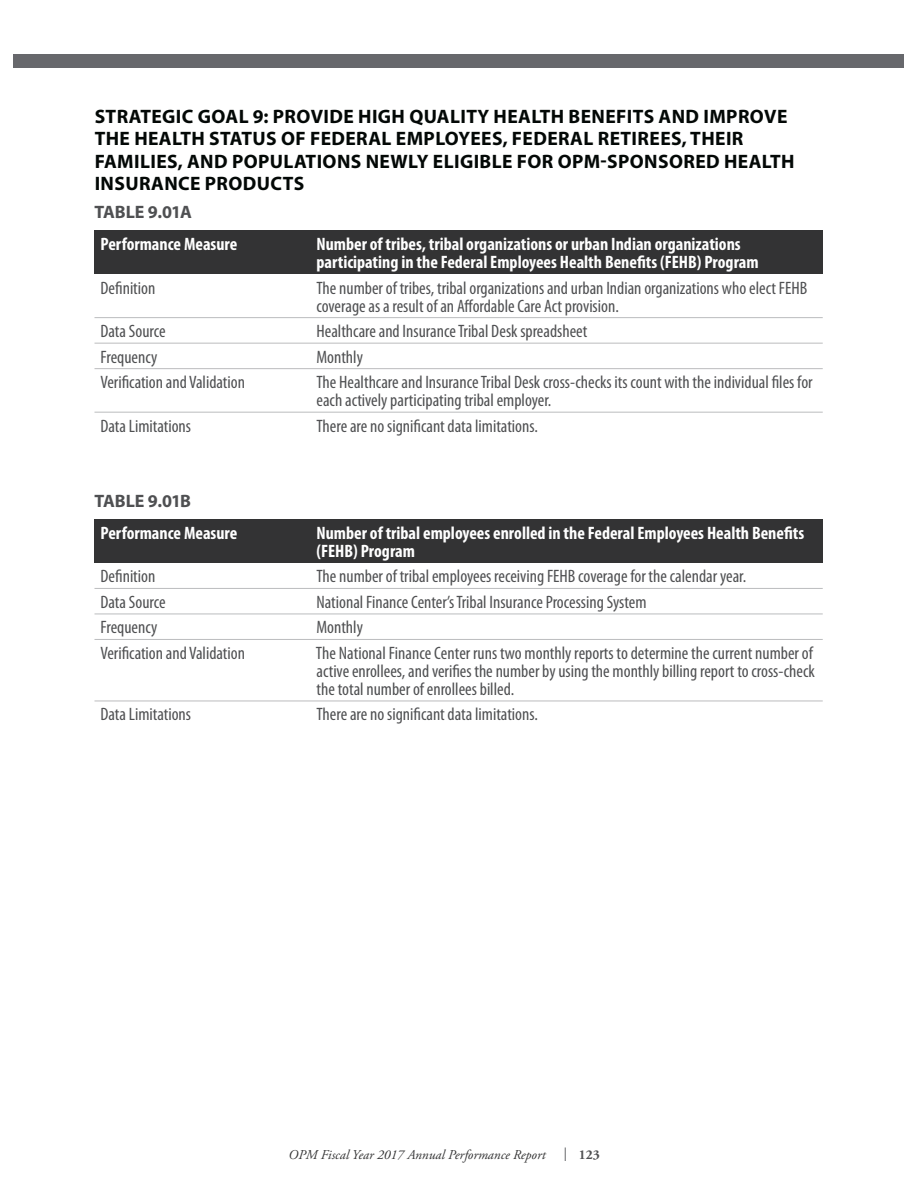
<style>
.page{position:relative;width:918px;height:1188px;background:#fff}
.page>*{position:absolute;margin:0;border:0;box-sizing:border-box;transform-origin:0 0}
.t1{font:700 19.5px/22.5px "Myriad Pro";letter-spacing:.02em;color:#030806}
.t2{font:condensed 18px/18px "Myriad Pro";color:#4f5052}
.t3{font:700 condensed 18px/18px "Myriad Pro";color:#fff}
.t4{font:700 18px "Myriad Pro";letter-spacing:-.025em;color:#4f5052}
.t5{font:italic 13.5px "Adobe Garamond Pro";color:#333334}
.t6{font:700 13.5px "Adobe Garamond Pro";color:#4f5052}
</style>
<div class="page">
<div style="left:14px;top:54px;width:890px;height:14px;background:#67686c"></div>
<svg style="left:565px;top:1148px;width:1px;height:13px"></svg>
<hr style="left:94px;top:317px;width:729px;height:1px;background:#bbbcbe">
<hr style="left:94px;top:343px;width:729px;height:1px;background:#bbbcbe">
<hr style="left:94px;top:368px;width:729px;height:1px;background:#bbbcbe">
<hr style="left:94px;top:412px;width:729px;height:1px;background:#bbbcbe">
<hr style="left:94px;top:588px;width:729px;height:1px;background:#bbbcbe">
<hr style="left:94px;top:614px;width:729px;height:1px;background:#bbbcbe">
<hr style="left:94px;top:639px;width:729px;height:1px;background:#bbbcbe">
<hr style="left:94px;top:701px;width:729px;height:1px;background:#bbbcbe">
<div style="left:94px;top:231px;width:216px;height:43px;background:#333334"></div>
<div style="left:310px;top:231px;width:513px;height:43px;background:#333334"></div>
<div style="left:94px;top:519px;width:216px;height:44px;background:#333334"></div>
<div style="left:310px;top:519px;width:513px;height:44px;background:#333334"></div>
<h3 class="t1" style="left:95px;top:107px;width:702px">STRATEGIC GOAL 9: PROVIDE HIGH QUALITY HEALTH BENEFITS AND IMPROVE THE HEALTH STATUS OF FEDERAL EMPLOYEES, FEDERAL RETIREES, THEIR FAMILIES, AND POPULATIONS NEWLY ELIGIBLE FOR OPM-SPONSORED HEALTH INSURANCE PRODUCTS</h3>
<h4 class="t4" style="left:94px;top:205px;width:99px">TABLE 9.01A</h4>
<p class="t3" style="left:100px;top:237px;width:138px">Performance Measure</p>
<p class="t3" style="left:316px;top:237px;width:444px">Number of tribes, tribal organizations or urban Indian organizations participating in the Federal Employees Health Benefits (FEHB) Program</p>
<p class="t2" style="left:100px;top:280px;width:56px">Definition</p>
<p class="t2" style="left:316px;top:280px;width:492px">The number of tribes, tribal organizations and urban Indian organizations who elect FEHB coverage as a result of an Affordable Care Act provision.</p>
<p class="t2" style="left:100px;top:324px;width:67px">Data Source</p>
<p class="t2" style="left:316px;top:324px;width:272px">Healthcare and Insurance Tribal Desk spreadsheet</p>
<p class="t2" style="left:100px;top:349px;width:58px">Frequency</p>
<p class="t2" style="left:316px;top:349px;width:48px">Monthly</p>
<p class="t2" style="left:100px;top:375px;width:146px">Verification and Validation</p>
<p class="t2" style="left:316px;top:375px;width:498px">The Healthcare and Insurance Tribal Desk cross-checks its count with the individual files for each actively participating tribal employer.</p>
<p class="t2" style="left:100px;top:418px;width:92px">Data Limitations</p>
<p class="t2" style="left:317px;top:418px;width:223px">There are no significant data limitations.</p>
<h4 class="t4" style="left:94px;top:494px;width:98px">TABLE 9.01B</h4>
<p class="t3" style="left:100px;top:526px;width:138px">Performance Measure</p>
<p class="t3" style="left:316px;top:526px;width:489px">Number of tribal employees enrolled in the Federal Employees Health Benefits (FEHB) Program</p>
<p class="t2" style="left:100px;top:569px;width:56px">Definition</p>
<p class="t2" style="left:316px;top:569px;width:431px">The number of tribal employees receiving FEHB coverage for the calendar year.</p>
<p class="t2" style="left:100px;top:595px;width:67px">Data Source</p>
<p class="t2" style="left:316px;top:595px;width:332px">National Finance Center’s Tribal Insurance Processing System</p>
<p class="t2" style="left:100px;top:620px;width:58px">Frequency</p>
<p class="t2" style="left:316px;top:620px;width:48px">Monthly</p>
<p class="t2" style="left:100px;top:646px;width:146px">Verification and Validation</p>
<p class="t2" style="left:316px;top:646px;width:500px;text-align:justify">The National Finance Center runs two monthly reports to determine the current number of active enrollees, and verifies the number by using the monthly billing report to cross-check the total number of enrollees billed.</p>
<p class="t2" style="left:100px;top:707px;width:92px">Data Limitations</p>
<p class="t2" style="left:317px;top:707px;width:223px">There are no significant data limitations.</p>
<p class="t5" style="left:288px;top:1150px;width:259px">OPM Fiscal Year 2017 Annual Performance Report</p>
<p class="t6" style="left:579px;top:1149px;width:23px">123</p>
</div>
